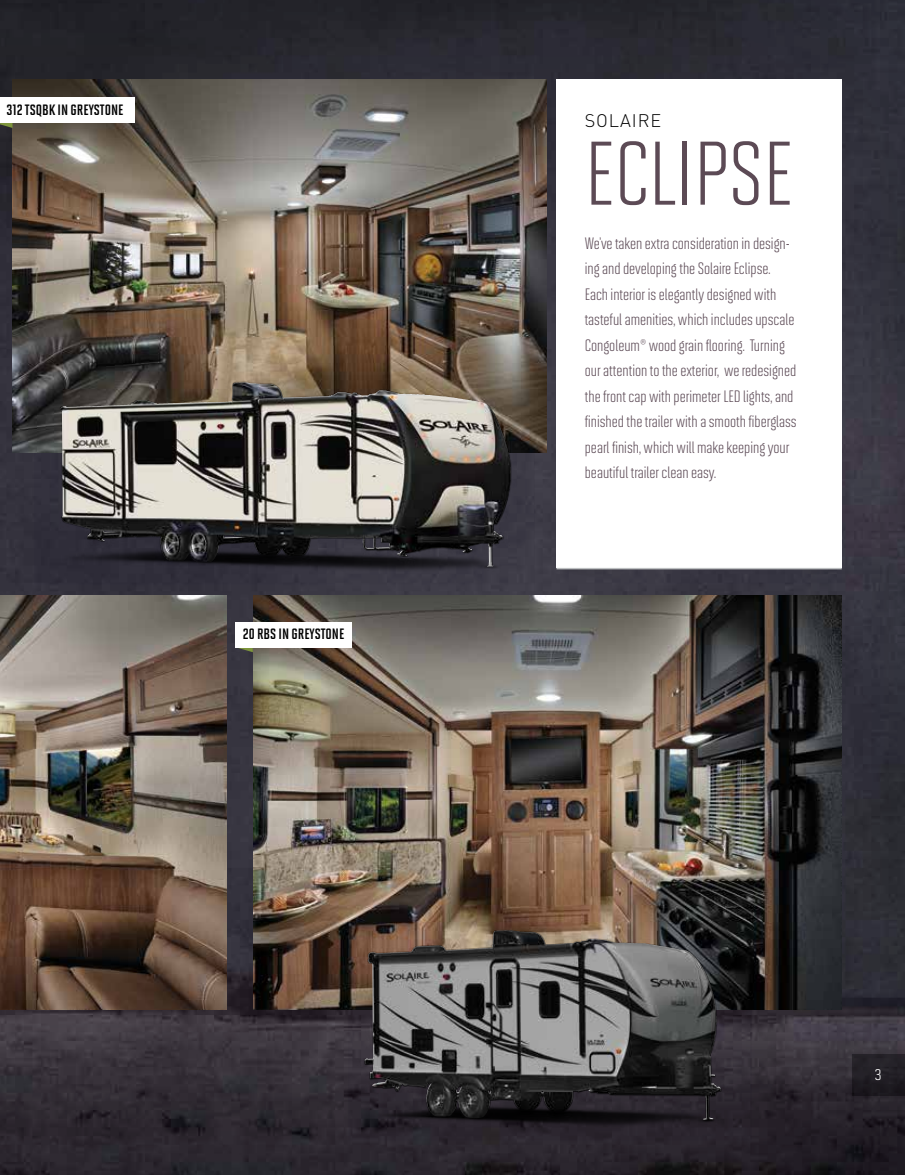
<style>
.page{position:relative;width:905px;height:1175px;background:#fff}
.page>*{position:absolute;margin:0;border:0;box-sizing:border-box;transform-origin:0 0}
.t1{font:90px "Solano Gothic MVB";color:#5c4a55}
.t2{font:300 18px "DINOT";letter-spacing:.05em;color:#000}
.t3{font:18px "Solano Gothic MVB";color:#fff}
.t4{font:16.5px/25.5px "Solano Gothic MVB";color:#5c4a55}
.t5{font:15px "Solano Gothic MVB Bd Cap";color:#000}
</style>
<div class="page">
<div style="left:0;top:0;width:904px;height:1174px;background:#c4e4e4;opacity:.75"></div>
<svg style="left:556px;top:569px;width:285px;height:14px;background:#3c3a45"></svg>
<div style="left:556px;top:79px;width:285px;height:489px;background:#fff"></div>
<hr style="left:556px;top:568px;width:285px;height:1px;background:#bcbec0">
<img style="left:0;top:595px;width:227px;height:414px">
<img style="left:254px;top:595px;width:587px;height:414px">
<img style="left:13px;top:79px;width:534px;height:374px">
<img style="left:35px;top:375px;width:499px;height:208px">
<img style="left:60px;top:382px;width:185px;height:156px">
<img style="left:348px;top:918px;width:403px;height:221px">
<img style="left:368px;top:930px;width:141px;height:31px">
<div style="left:851px;top:1054px;width:53px;height:41px;background:#222025"></div>
<svg style="left:0;top:123px;width:12px;height:5px"></svg>
<svg style="left:235px;top:647px;width:18px;height:5px"></svg>
<div style="left:0;top:98px;width:135px;height:25px;background:#fff"></div>
<div style="left:235px;top:622px;width:116px;height:25px;background:#fff"></div>
<p class="t5" style="left:6px;top:102px;width:119px">312 TSQBK IN GREYSTONE</p>
<p class="t5" style="left:243px;top:626px;width:103px">20 RBS IN GREYSTONE</p>
<p class="t2" style="left:584px;top:109px;width:78px">SOLAIRE</p>
<h1 class="t1" style="left:584px;top:124px;width:210px">ECLIPSE</h1>
<p class="t4" style="left:584px;top:230px;width:213px">We’ve taken extra consideration in design&shy;ing and developing the Solaire Eclipse.<br>Each interior is elegantly designed with tasteful amenities, which includes upscale Congoleum® wood grain flooring. Turning our attention to the exterior, we redesigned the front cap with perimeter LED lights, and finished the trailer with a smooth fiberglass pearl finish, which will make keeping your beautiful trailer clean easy.</p>
<p class="t3" style="left:874px;top:1063px;width:9px">3</p>
</div>
